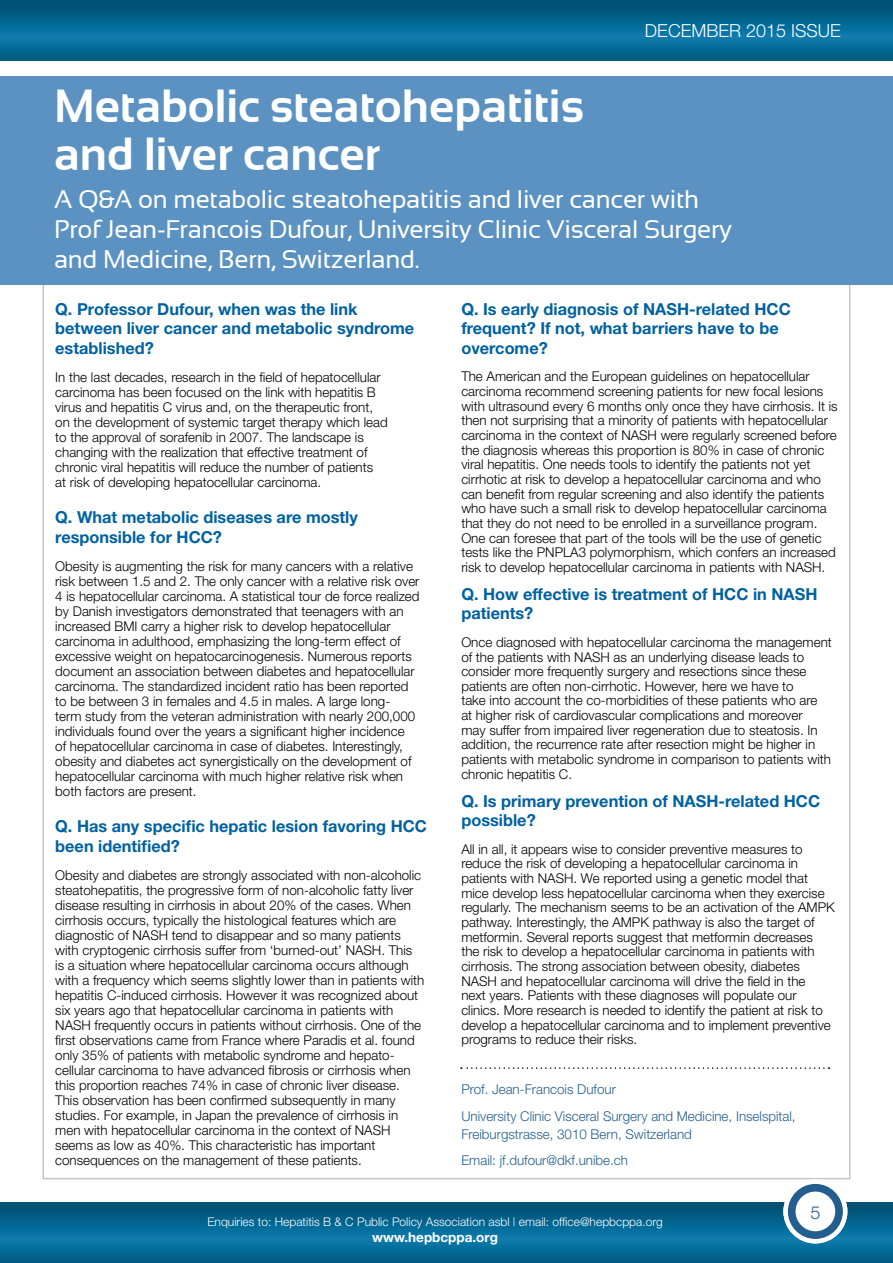
<style>
.page{position:relative;width:893px;height:1263px;background:#fff}
.page>*{position:absolute;margin:0;border:0;box-sizing:border-box;transform-origin:0 0}
.t1{font:700 46.5px/48px "Sansation";color:#fff}
.t2{font:25.5px/30px "Sansation";letter-spacing:-.01em;color:#fff}
.t3{font:300 18px "Helvetica Neue";color:#fff}
.t4{font:300 18px "Helvetica Neue";color:#245e8f}
.t5{font:700 16.5px/19.5px "Helvetica Neue";color:#0061a1}
.t6{font:300 13.5px/15px "Helvetica Neue";color:#000}
.t7{font:300 13.5px/26.5px "Helvetica Neue";color:#245e8f}
.t8{font:700 13.5px "Helvetica Neue";color:#fff}
.t9{font:300 12px "Helvetica Neue";color:#fff}
</style>
<div class="page">
<img style="left:0;top:1203px;width:893px;height:60px">
<img style="left:0;top:0;width:893px;height:60px">
<svg style="left:786px;top:1182px;width:59px;height:59px"></svg>
<div style="left:783px;top:1179px;width:64px;height:64px;border:4px solid #fff;border-radius:50%"></div>
<div style="left:795px;top:1191px;width:40px;height:40px;background:#fff;border-radius:50%"></div>
<svg style="left:461px;top:1067px;width:368px;height:2px"></svg>
<div style="left:0;top:77px;width:893px;height:208px;background:#5b92c2"></div>
<h3 class="t3" style="left:645px;top:20px;width:197px">DECEMBER 2015 ISSUE</h3>
<h1 class="t1" style="left:54px;top:82px;width:531px">Metabolic steatohepatitis and liver cancer</h1>
<h2 class="t2" style="left:54px;top:184px;width:680px">A Q&amp;A on metabolic steatohepatitis and liver cancer with<br>Prof Jean-Francois Dufour, University Clinic Visceral Surgery and Medicine, Bern, Switzerland.</h2>
<p class="t5" style="left:55px;top:299px;width:360px">Q. Professor Dufour, when was the link between liver cancer and metabolic syndrome established?</p>
<p class="t6" style="left:55px;top:369px;width:334px">In the last decades, research in the field of hepatocellular carcinoma has been focused on the link with hepatitis B virus and hepatitis C virus and, on the therapeutic front, on the development of systemic target therapy which lead to the approval of sorafenib in 2007. The landscape is changing with the realization that effective treatment of chronic viral hepatitis will reduce the number of patients<br>at risk of developing hepatocellular carcinoma.</p>
<p class="t5" style="left:55px;top:507px;width:304px">Q. What metabolic diseases are mostly responsible for HCC?</p>
<p class="t6" style="left:55px;top:558px;width:366px">Obesity is augmenting the risk for many cancers with a relative risk between 1.5 and 2. The only cancer with a relative risk over 4 is hepatocellular carcinoma. A statistical tour de force realized by Danish investigators demonstrated that teenagers with an increased BMI carry a higher risk to develop hepatocellular carcinoma in adulthood, emphasizing the long-term effect of excessive weight on hepatocarcinogenesis. Numerous reports document an association between diabetes and hepatocellular carcinoma. The standardized incident ratio has been reported to be between 3 in females and 4.5 in males. A large long&shy;term study from the veteran administration with nearly 200,000 individuals found over the years a significant higher incidence<br>of hepatocellular carcinoma in case of diabetes. Interestingly, obesity and diabetes act synergistically on the development of hepatocellular carcinoma with much higher relative risk when both factors are present.</p>
<p class="t5" style="left:55px;top:816px;width:373px">Q. Has any specific hepatic lesion favoring HCC been identified?</p>
<p class="t6" style="left:55px;top:867px;width:371px">Obesity and diabetes are strongly associated with non-alcoholic steatohepatitis, the progressive form of non-alcoholic fatty liver disease resulting in cirrhosis in about 20% of the cases. When cirrhosis occurs, typically the histological features which are diagnostic of NASH tend to disappear and so many patients with cryptogenic cirrhosis suffer from ‘burned-out’ NASH. This is a situation where hepatocellular carcinoma occurs although with a frequency which seems slightly lower than in patients with hepatitis C-induced cirrhosis. However it was recognized about six years ago that hepatocellular carcinoma in patients with NASH frequently occurs in patients without cirrhosis. One of the first observations came from France where Paradis et al. found only 35% of patients with metabolic syndrome and hepato&shy;cellular carcinoma to have advanced fibrosis or cirrhosis when this proportion reaches 74% in case of chronic liver disease.<br>This observation has been confirmed subsequently in many studies. For example, in Japan the prevalence of cirrhosis in men with hepatocellular carcinoma in the context of NASH seems as low as 40%. This characteristic has important consequences on the management of these patients.</p>
<p class="t5" style="left:461px;top:299px;width:331px">Q. Is early diagnosis of NASH-related HCC frequent? If not, what barriers have to be overcome?</p>
<p class="t6" style="left:461px;top:369px;width:378px">The American and the European guidelines on hepatocellular carcinoma recommend screening patients for new focal lesions with ultrasound every 6 months only once they have cirrhosis. It is then not surprising that a minority of patients with hepatocellular carcinoma in the context of NASH were regularly screened before the diagnosis whereas this proportion is 80% in case of chronic viral hepatitis. One needs tools to identify the patients not yet cirrhotic at risk to develop a hepatocellular carcinoma and who can benefit from regular screening and also identify the patients who have such a small risk to develop hepatocellular carcinoma that they do not need to be enrolled in a surveillance program.<br>One can foresee that part of the tools will be the use of genetic tests like the PNPLA3 polymorphism, which confers an increased risk to develop hepatocellular carcinoma in patients with NASH.</p>
<p class="t5" style="left:461px;top:584px;width:358px">Q. How effective is treatment of HCC in NASH patients?</p>
<p class="t6" style="left:461px;top:634px;width:372px">Once diagnosed with hepatocellular carcinoma the management of the patients with NASH as an underlying disease leads to consider more frequently surgery and resections since these patients are often non-cirrhotic. However, here we have to<br>take into account the co-morbidities of these patients who are<br>at higher risk of cardiovascular complications and moreover<br>may suffer from impaired liver regeneration due to steatosis. In addition, the recurrence rate after resection might be higher in patients with metabolic syndrome in comparison to patients with chronic hepatitis C.</p>
<p class="t5" style="left:461px;top:791px;width:360px">Q. Is primary prevention of NASH-related HCC possible?</p>
<p class="t6" style="left:461px;top:841px;width:375px">All in all, it appears wise to consider preventive measures to reduce the risk of developing a hepatocellular carcinoma in patients with NASH. We reported using a genetic model that mice develop less hepatocellular carcinoma when they exercise regularly. The mechanism seems to be an activation of the AMPK pathway. Interestingly, the AMPK pathway is also the target of metformin. Several reports suggest that metformin decreases<br>the risk to develop a hepatocellular carcinoma in patients with cirrhosis. The strong association between obesity, diabetes NASH and hepatocellular carcinoma will drive the field in the<br>next years. Patients with these diagnoses will populate our clinics. More research is needed to identify the patient at risk to develop a hepatocellular carcinoma and to implement preventive programs to reduce their risks.</p>
<p class="t7" style="left:461px;top:1075px;width:336px">Prof. Jean-Francois Dufour<br>University Clinic Visceral Surgery and Medicine, Inselspital,</p>
<p class="t7" style="left:461px;top:1120px;width:232px">Freiburgstrasse, 3010 Bern, Switzerland<br>Email: jf.dufour@dkf.unibe.ch</p>
<p class="t9" style="left:207px;top:1214px;width:457px">Enquiries to: Hepatitis B &amp; C Public Policy Association asbl | email: office@hepbcppa.org</p>
<p class="t8" style="left:372px;top:1229px;width:127px">www.hepbcppa.org</p>
<h3 class="t4" style="left:810px;top:1201px;width:12px">5</h3>
</div>
